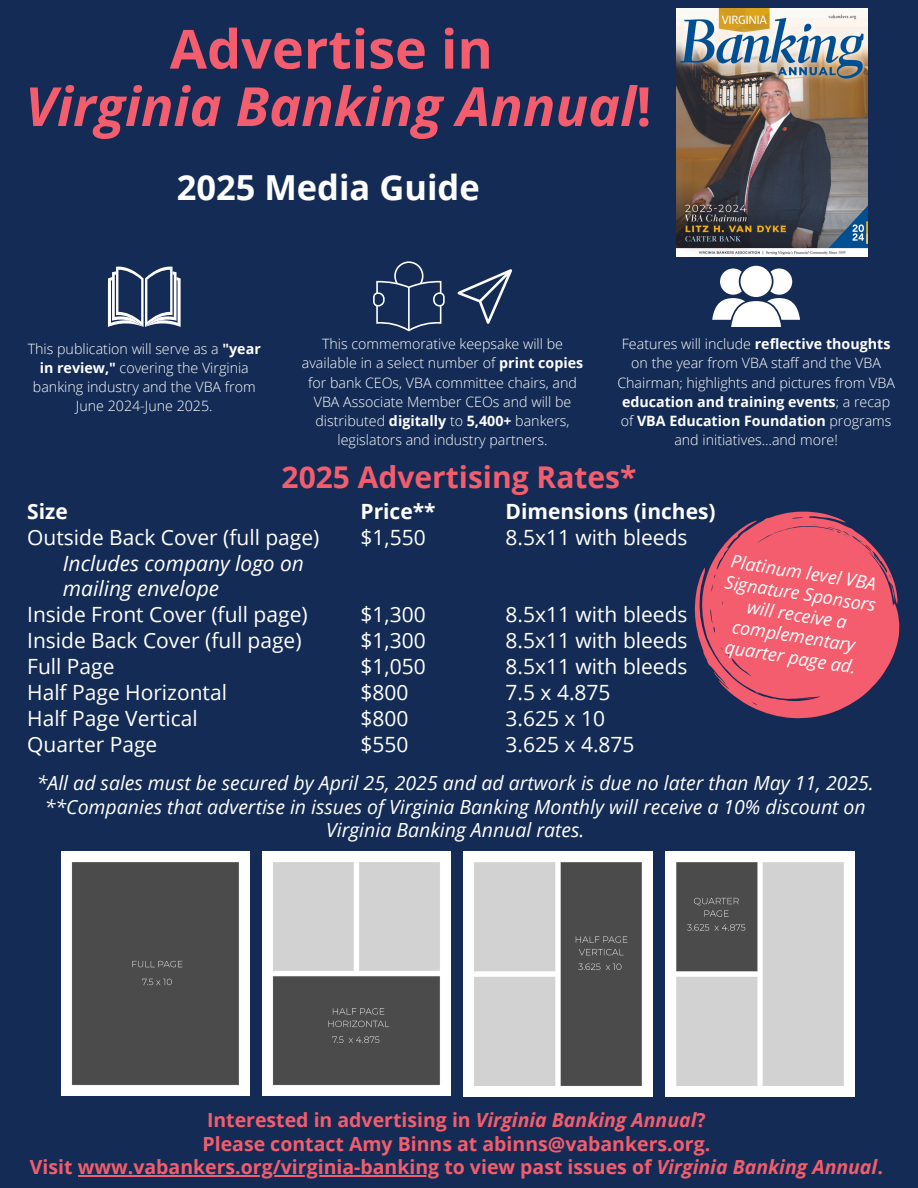
<style>
.page{position:relative;width:918px;height:1188px;background:#142c55}
.page>*{position:absolute;margin:0;border:0;box-sizing:border-box;transform-origin:0 0}
.t1{font:italic 700 54px/57.3px "Open Sans";color:#f35d6d;text-align:center}
.t2{font:700 34.5px "Open Sans";color:#fff}
.t3{font:700 30px "Open Sans";color:#f35d6d}
.t4{font:21px/25.8px "Open Sans";color:#fff}
.t5{font:700 21px/25.8px "Open Sans";color:#fff}
.t6{font:italic 21px "Open Sans";color:#fff}
.t7{font:italic 19.5px/23.7px "Open Sans";color:#fff;text-align:center}
.t8{font:700 19.5px/23.7px "Open Sans";color:#f35d6d;text-align:center}
.t9{font:italic 18px "Open Sans";color:#fff}
.t10{font:300 14.25px/19.2px "Open Sans";color:#fff;text-align:center}
.s1{font-style:normal}
.s2{font-weight:700}
.s3{font-weight:400}
.s4{font-style:italic}
</style>
<div class="page">
<svg style="left:712px;top:269px;width:88px;height:58px"></svg>
<div style="left:741px;top:266px;width:31px;height:31px;background:#fff;border-radius:50%"></div>
<img style="left:62px;top:852px;width:187px;height:243px">
<img style="left:263px;top:852px;width:187px;height:243px">
<img style="left:464px;top:852px;width:188px;height:244px">
<img style="left:665px;top:852px;width:189px;height:244px">
<svg style="left:695px;top:511px;width:204px;height:207px"></svg>
<svg style="left:457px;top:269px;width:55px;height:55px"></svg>
<svg style="left:373px;top:261px;width:72px;height:70px"></svg>
<svg style="left:108px;top:266px;width:73px;height:61px"></svg>
<img style="left:677px;top:9px;width:191px;height:247px">
<hr style="left:78px;top:1175px;width:361px;height:2px;background:#f35d6d">
<h5 class="t1" style="left:25px;top:19px;width:628px"><span class="s1">Advertise in<br></span>Virginia Banking Annual<span class="s1">!</span></h5>
<p class="t2" style="left:177px;top:163px;width:305px">2025 Media Guide</p>
<p class="t10" style="left:28px;top:339px;width:235px">This publication will serve as a <span class="s2">"year in review,"</span> covering the Virginia banking industry and the VBA from<br>June 2024-June 2025.</p>
<p class="t10" style="left:302px;top:334px;width:283px">This commemorative keepsake will be available in a select number of <span class="s2">print copies </span>for bank CEOs, VBA committee chairs, and VBA Associate Member CEOs and will be distributed <span class="s2">digitally</span> to <span class="s2">5,400+</span> bankers, legislators and industry partners.</p>
<h1 class="t10" style="left:617px;top:334px;width:279px">Features will include <span class="s2">reflective thoughts </span>on the year from VBA staff and the VBA Chairman; highlights and pictures from VBA <span class="s2">education and training events</span>; a recap of <span class="s2">VBA Education Foundation</span> programs and initiatives…and more!</h1>
<h5 class="t3" style="left:282px;top:456px;width:356px">2025 Advertising Rates*</h5>
<h5 class="t5" style="left:27px;top:498px;width:42px">Size</h5>
<h5 class="t4" style="left:27px;top:524px;width:294px">Outside Back Cover (full page)</h5>
<h5 class="t6" style="left:63px;top:548px;width:243px">Includes company logo on</h5>
<h5 class="t6" style="left:63px;top:574px;width:158px">mailing envelope</h5>
<h5 class="t4" style="left:27px;top:601px;width:282px">Inside Front Cover (full page)</h5>
<h5 class="t4" style="left:27px;top:627px;width:276px">Inside Back Cover (full page)</h5>
<h5 class="t4" style="left:27px;top:653px;width:89px">Full Page</h5>
<h5 class="t4" style="left:27px;top:679px;width:201px">Half Page Horizontal</h5>
<h5 class="t4" style="left:27px;top:705px;width:172px">Half Page Vertical</h5>
<h5 class="t4" style="left:27px;top:731px;width:132px">Quarter Page</h5>
<h5 class="t5" style="left:361px;top:498px;width:77px">Price** <span class="s3">$1,550</span></h5>
<h5 class="t4" style="left:361px;top:601px;width:67px">$1,300 $1,300 $1,050 $800 $800 $550</h5>
<p class="t5" style="left:506px;top:498px;width:212px">Dimensions (inches)<br><span class="s3">8.5x11 with bleeds</span></p>
<p class="t4" style="left:506px;top:601px;width:184px">8.5x11 with bleeds<br>8.5x11 with bleeds<br>8.5x11 with bleeds<br>7.5 x 4.875<br>3.625 x 10<br>3.625 x 4.875</p>
<p class="t9" style="left:733px;top:548px;width:148px;rotate:9deg">Platinum level VBA</p>
<p class="t9" style="left:749px;top:594px;width:102px;rotate:9deg">will receive a</p>
<p class="t9" style="left:727px;top:634px;width:134px;rotate:9deg">quarter page ad.</p>
<p class="t9" style="left:727px;top:569px;width:154px;rotate:9deg">Signature Sponsors</p>
<p class="t9" style="left:735px;top:613px;width:125px;rotate:9deg">complementary</p>
<p class="t7" style="left:37px;top:771px;width:839px">*All ad sales must be secured by April 25, 2025 and ad artwork is due no later than May 11, 2025. **Companies that advertise in issues of Virginia Banking Monthly will receive a 10% discount on<br>Virginia Banking Annual rates.</p>
<h6 class="t8" style="left:30px;top:1108px;width:854px">Interested in advertising in <span class="s4">Virginia Banking Annual</span>?<br>Please contact Amy Binns at abinns@vabankers.org.<br>Visit www.vabankers.org/virginia-banking to view past issues of <span class="s4">Virginia Banking Annual</span>.</h6>
</div>
